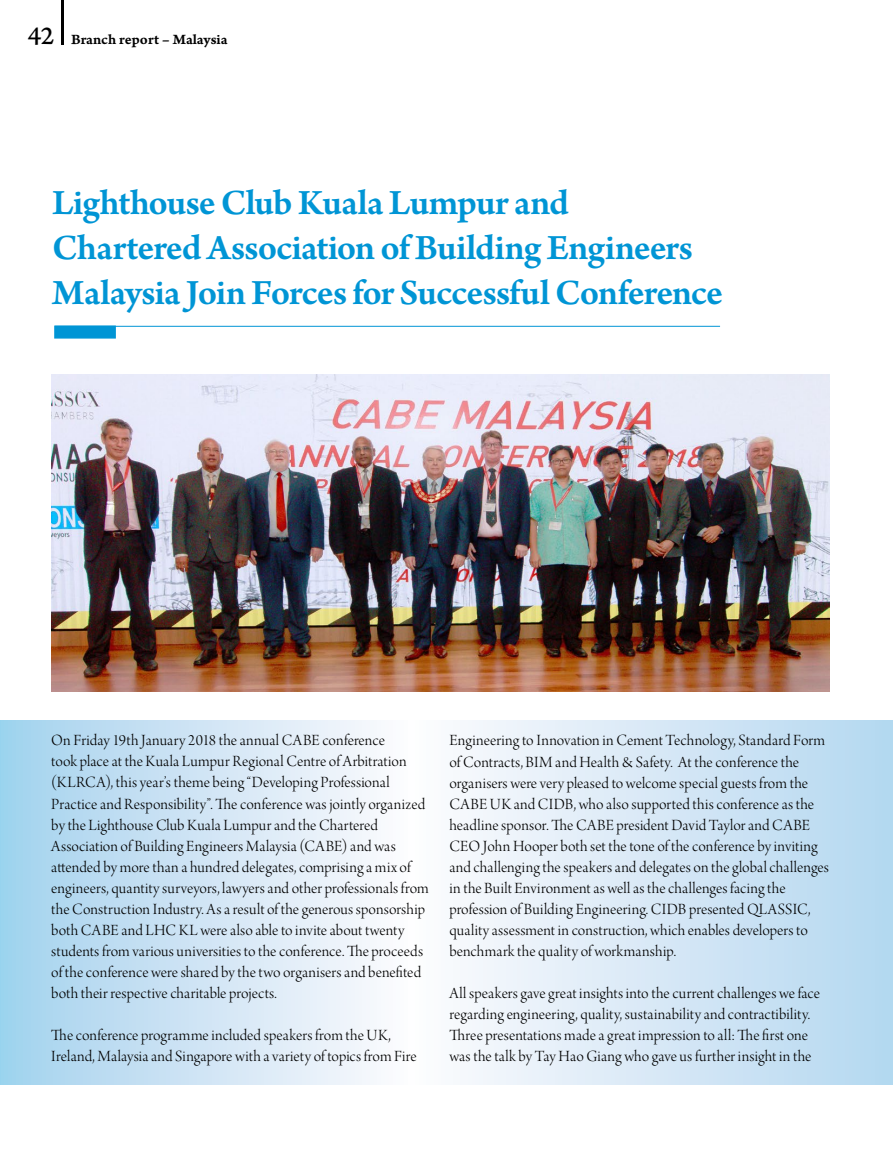
<style>
.page{position:relative;width:893px;height:1149px;background:#fff}
.page>*{position:absolute;margin:0;border:0;box-sizing:border-box;transform-origin:0 0}
.t1{font:37.5px/45px "Arno Pro Smbd Sm Text";letter-spacing:-.02em;color:#0095d5}
.t2{font:27px "Arno Pro Caption";color:#000}
.t3{font:16.5px/21px "Arno Pro Light Display";letter-spacing:.005em;color:#000}
.t4{font:15px "Arno Pro Smbd Caption";letter-spacing:-.005em;color:#000}
</style>
<div class="page">
<svg style="left:0;top:720px;width:893px;height:363px"></svg>
<img style="left:51px;top:374px;width:778px;height:317px">
<hr style="left:55px;top:326px;width:665px;height:1px;background:#0095d5">
<div style="left:54px;top:325px;width:62px;height:13px;background:#0095d5;border:2px solid #0095d5"></div>
<hr style="left:62px;top:0;width:2px;height:44px;background:#000">
<p class="t2" style="left:28px;top:20px;width:28px">42</p>
<p class="t4" style="left:71px;top:30px;width:158px">Branch report – Malaysia</p>
<p class="t1" style="left:52px;top:181px;width:672px">Lighthouse Club Kuala Lumpur and<br>Chartered Association of Building Engineers<br>Malaysia Join Forces for Successful Conference</p>
<p class="t3" style="left:51px;top:731px;width:379px">On Friday 19th January 2018 the annual CABE conference<br>took place at the Kuala Lumpur Regional Centre of Arbitration (KLRCA), this year’s theme being “Developing Professional Practice and Responsibility”. The conference was jointly organized by the Lighthouse Club Kuala Lumpur and the Chartered Association of Building Engineers Malaysia (CABE) and was attended by more than a hundred delegates, comprising a mix of engineers, quantity surveyors, lawyers and other professionals from the Construction Industry. As a result of the generous sponsorship both CABE and LHC KL were also able to invite about twenty students from various universities to the conference. The proceeds of the conference were shared by the two organisers and benefited both their respective charitable projects.</p>
<p class="t3" style="left:51px;top:1025px;width:367px">The conference programme included speakers from the UK,<br>Ireland, Malaysia and Singapore with a variety of topics from Fire</p>
<p class="t3" style="left:449px;top:731px;width:381px">Engineering to Innovation in Cement Technology, Standard Form of Contracts, BIM and Health &amp; Safety. At the conference the organisers were very pleased to welcome special guests from the CABE UK and CIDB, who also supported this conference as the headline sponsor. The CABE president David Taylor and CABE CEO John Hooper both set the tone of the conference by inviting and challenging the speakers and delegates on the global challenges in the Built Environment as well as the challenges facing the profession of Building Engineering. CIDB presented QLASSIC, quality assessment in construction, which enables developers to benchmark the quality of workmanship.</p>
<p class="t3" style="left:449px;top:983px;width:372px">All speakers gave great insights into the current challenges we face regarding engineering, quality, sustainability and contractibility.<br>Three presentations made a great impression to all: The first one was the talk by Tay Hao Giang who gave us further insight in the</p>
</div>
